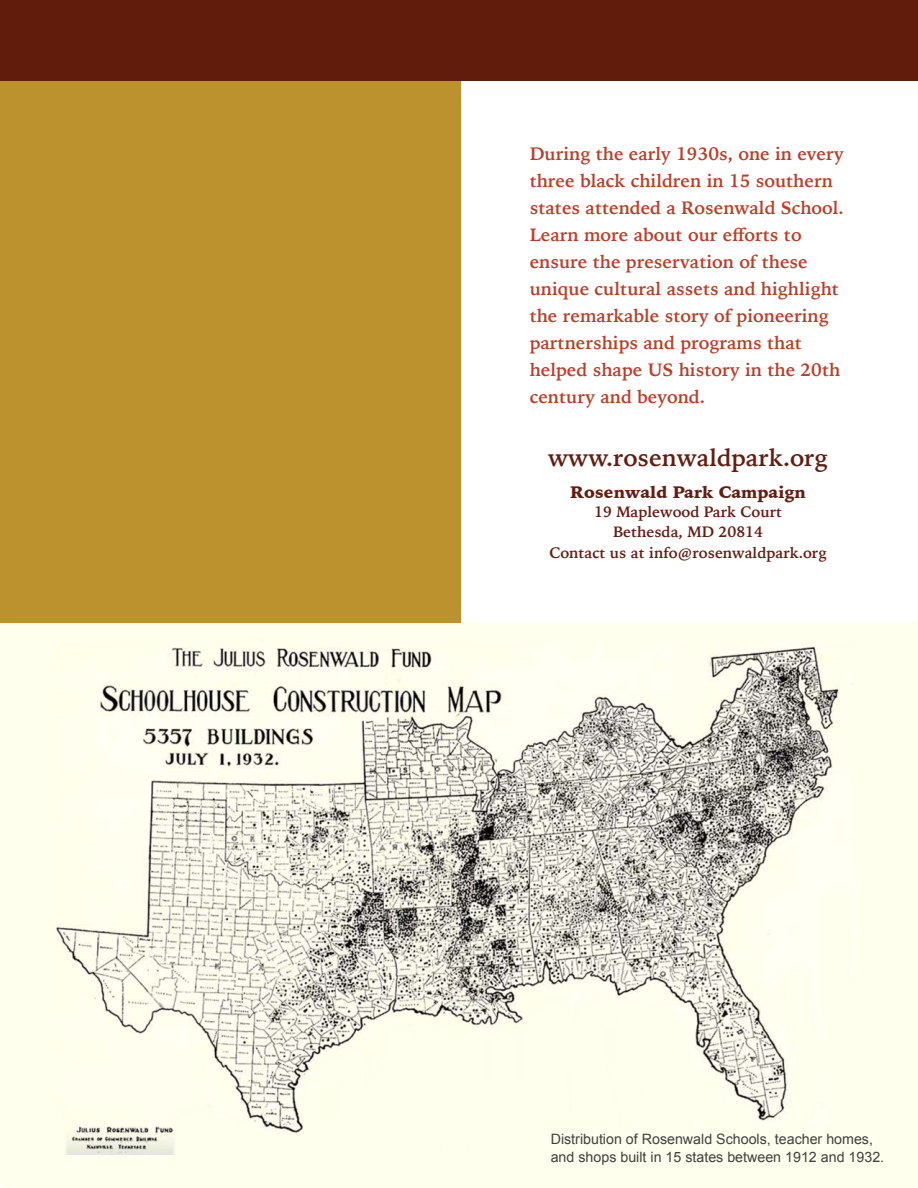
<style>
.page{position:relative;width:918px;height:1188px;background:#fff}
.page>*{position:absolute;margin:0;border:0;box-sizing:border-box;transform-origin:0 0}
.t1{font:700 24px "Iowan Old Style";color:#631d11}
.t2{font:700 18px/27px "Iowan Old Style";color:#b93f2a}
.t3{font:900 16.5px "Iowan Old Style";color:#631d11}
.t4{font:700 15px "Iowan Old Style";color:#631d11}
.t5{font:14.25px/18px "Arial";color:#404040}
</style>
<div class="page">
<div style="left:0;top:622px;width:918px;height:566px;background:#feffed"></div>
<div style="left:0;top:0;width:918px;height:81px;background:#621c0c"></div>
<div style="left:0;top:81px;width:461px;height:541px;background:#bc922e"></div>
<img style="left:51px;top:637px;width:805px;height:518px">
<p class="t2" style="left:530px;top:139px;width:316px">During the early 1930s, one in every three black children in 15 southern states attended a Rosenwald School.<br>Learn more about our efforts to ensure the preservation of these unique cultural assets and highlight the remarkable story of pioneering partnerships and programs that helped shape US history in the 20th century and beyond.</p>
<p class="t1" style="left:548px;top:436px;width:281px">www.rosenwaldpark.org</p>
<p class="t3" style="left:570px;top:481px;width:237px">Rosenwald Park Campaign</p>
<p class="t4" style="left:594px;top:499px;width:189px">19 Maplewood Park Court</p>
<p class="t4" style="left:613px;top:518px;width:151px">Bethesda, MD 20814</p>
<p class="t4" style="left:549px;top:539px;width:279px">Contact us at info@rosenwaldpark.org</p>
<p class="t5" style="left:551px;top:1131px;width:335px">Distribution of Rosenwald Schools, teacher homes, and shops built in 15 states between 1912 and 1932.</p>
</div>
